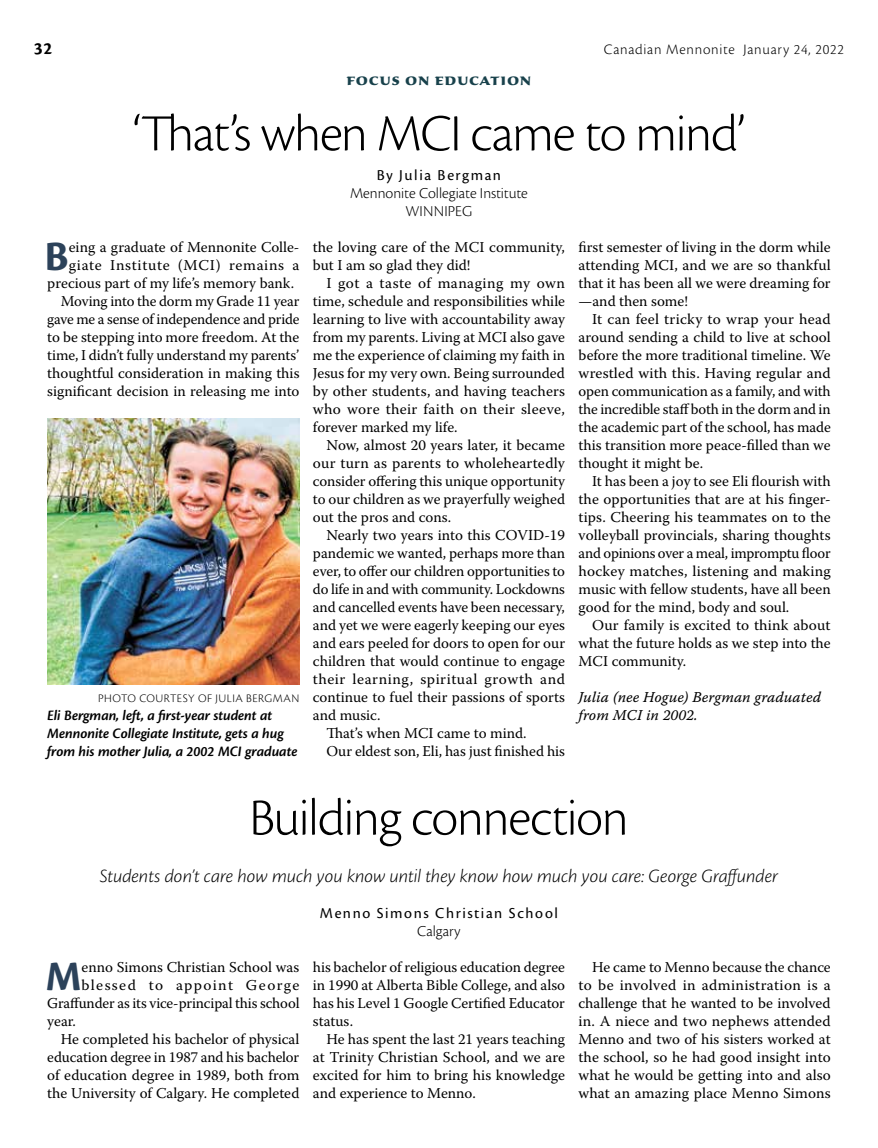
<style>
.page{position:relative;width:878px;height:1148px;background:#fff}
.page>*{position:absolute;margin:0;border:0;box-sizing:border-box;transform-origin:0 0}
.t1{font:300 54px "Cronos Pro";letter-spacing:-.025em;color:#000}
.t2{font:700 43.65px "Cronos Pro";color:#2c425a}
.t3{font:italic 300 19.5px "Cronos Pro";letter-spacing:-.005em;color:#000}
.t4{font:700 18px "Sava Pro";letter-spacing:.035em;color:#18414b}
.t5{font:700 18px "Cronos Pro";color:#000}
.t6{font:300 15.75px/18px "Cronos Pro";letter-spacing:.005em;color:#000;text-align:center}
.t7{font:15.75px "Cronos Pro";letter-spacing:.1em;color:#000}
.t8{font:15px/18px "Warnock Pro";color:#000;text-align:justify}
.t9{font:italic 600 15px/18px "Cronos Pro";letter-spacing:-.005em;color:#000}
.t10{font:15px/18px "Warnock Pro It Capt";color:#000}
.t11{font:15px "Warnock Pro";letter-spacing:.035em;color:#000}
.t12{font:300 15px "Cronos Pro";letter-spacing:.05em;color:#000}
.t13{font:15px "Warnock Pro";letter-spacing:.045em;color:#000}
.t14{font:15px "Warnock Pro";letter-spacing:.085em;color:#000}
.t15{font:300 12px "Cronos Pro";letter-spacing:.04em;color:#000}
</style>
<div class="page">
<img style="left:47px;top:418px;width:252px;height:266px">
<p class="t5" style="left:34px;top:38px;width:20px">32</p>
<p class="t12" style="left:604px;top:41px;width:242px">Canadian Mennonite January 24, 2022</p>
<p class="t4" style="left:346px;top:67px;width:186px">focus on education</p>
<h1 class="t1" style="left:133px;top:102px;width:614px">‘That’s when MCI came to mind’</h1>
<p class="t7" style="left:377px;top:166px;width:126px">By Julia Bergman</p>
<p class="t6" style="left:350px;top:184px;width:179px">Mennonite Collegiate Institute<br>WINNIPEG</p>
<h2 class="t2" style="left:44px;top:231px;width:26px">B</h2>
<p class="t8" style="left:69px;top:238px;width:232px">eing a graduate of Mennonite Colle-</p>
<p class="t8" style="left:313px;top:238px;width:254px">the loving care of the MCI community, but I am so glad they did!</p>
<p class="t8" style="left:313px;top:274px;width:254px;text-indent:14px">I got a taste of managing my own time, schedule and responsibilities while learning to live with accountability away from my parents. Living at MCI also gave me the experience of claiming my faith in Jesus for my very own. Being surrounded by other students, and having teachers who wore their faith on their sleeve, forever marked my life.</p>
<p class="t8" style="left:313px;top:436px;width:254px;text-indent:14px">Now, almost 20 years later, it became our turn as parents to wholeheartedly consider offering this unique opportunity to our children as we prayerfully weighed out the pros and cons.</p>
<p class="t8" style="left:326px;top:526px;width:240px">Nearly two years into this COVID-19</p>
<p class="t8" style="left:313px;top:544px;width:254px">pandemic we wanted, perhaps more than</p>
<p class="t8" style="left:313px;top:562px;width:253px">ever, to offer our children opportunities to</p>
<p class="t8" style="left:313px;top:580px;width:253px">do life in and with community. Lockdowns</p>
<p class="t8" style="left:313px;top:598px;width:253px">and cancelled events have been necessary,</p>
<p class="t8" style="left:313px;top:616px;width:254px">and yet we were eagerly keeping our eyes</p>
<p class="t8" style="left:313px;top:634px;width:254px">and ears peeled for doors to open for our</p>
<p class="t8" style="left:313px;top:652px;width:254px">children that would continue to engage</p>
<p class="t11" style="left:313px;top:670px;width:253px">their learning, spiritual growth and</p>
<p class="t8" style="left:313px;top:688px;width:254px">continue to fuel their passions of sports</p>
<p class="t8" style="left:313px;top:706px;width:69px">and music.</p>
<p class="t8" style="left:326px;top:724px;width:202px">That’s when MCI came to mind.</p>
<p class="t8" style="left:326px;top:742px;width:240px">Our eldest son, Eli, has just finished his</p>
<p class="t8" style="left:578px;top:238px;width:253px">first semester of living in the dorm while attending MCI, and we are so thankful that it has been all we were dreaming for —and then some!</p>
<p class="t8" style="left:578px;top:310px;width:254px;text-indent:14px">It can feel tricky to wrap your head around sending a child to live at school before the more traditional timeline. We wrestled with this. Having regular and open communication as a family, and with the incredible staff both in the dorm and in the academic part of the school, has made this transition more peace-filled than we thought it might be.</p>
<p class="t8" style="left:578px;top:472px;width:254px;text-indent:14px">It has been a joy to see Eli flourish with the opportunities that are at his finger&shy;tips. Cheering his teammates on to the volleyball provincials, sharing thoughts and opinions over a meal, impromptu floor hockey matches, listening and making music with fellow students, have all been good for the mind, body and soul.</p>
<p class="t8" style="left:578px;top:616px;width:254px;text-indent:14px">Our family is excited to think about what the future holds as we step into the MCI community.</p>
<p class="t10" style="left:578px;top:688px;width:244px">Julia (nee Hogue) Bergman graduated from MCI in 2002.</p>
<p class="t13" style="left:69px;top:256px;width:232px">giate Institute (MCI) remains a</p>
<p class="t8" style="left:47px;top:274px;width:248px">precious part of my life’s memory bank.</p>
<p class="t8" style="left:61px;top:292px;width:240px">Moving into the dorm my Grade 11 year</p>
<p class="t8" style="left:47px;top:310px;width:254px">gave me a sense of independence and pride</p>
<p class="t8" style="left:47px;top:328px;width:253px">to be stepping into more freedom. At the</p>
<p class="t8" style="left:47px;top:346px;width:253px">time, I didn’t fully understand my parents’</p>
<p class="t8" style="left:47px;top:364px;width:254px">thoughtful consideration in making this</p>
<p class="t8" style="left:47px;top:382px;width:254px">significant decision in releasing me into</p>
<p class="t15" style="left:98px;top:691px;width:203px">PHOTO COURTESY OF JULIA BERGMAN</p>
<p class="t9" style="left:47px;top:707px;width:252px">Eli Bergman, left, a first-year student at<br>Mennonite Collegiate Institute, gets a hug from his mother Julia, a 2002 MCI graduate</p>
<h1 class="t1" style="left:249px;top:786px;width:381px">Building connection</h1>
<h3 class="t3" style="left:100px;top:865px;width:680px">Students don’t care how much you know until they know how much you care: George Graffunder</h3>
<p class="t7" style="left:320px;top:904px;width:239px">Menno Simons Christian School</p>
<p class="t6" style="left:417px;top:922px;width:45px">Calgary</p>
<h2 class="t2" style="left:46px;top:951px;width:38px">M</h2>
<p class="t8" style="left:82px;top:958px;width:219px">enno Simons Christian School was</p>
<p class="t8" style="left:313px;top:958px;width:254px">his bachelor of religious education degree in 1990 at Alberta Bible College, and also has his Level 1 Google Certified Educator status.</p>
<p class="t8" style="left:313px;top:1030px;width:254px;text-indent:14px">He has spent the last 21 years teaching at Trinity Christian School, and we are excited for him to bring his knowledge and experience to Menno.</p>
<p class="t8" style="left:578px;top:958px;width:254px;text-indent:14px">He came to Menno because the chance to be involved in administration is a challenge that he wanted to be involved in. A niece and two nephews attended Menno and two of his sisters worked at the school, so he had good insight into what he would be getting into and also what an amazing place Menno Simons</p>
<p class="t14" style="left:82px;top:976px;width:219px">blessed to appoint George</p>
<p class="t8" style="left:47px;top:994px;width:254px">Graffunder as its vice-principal this school</p>
<p class="t8" style="left:47px;top:1012px;width:30px">year.</p>
<p class="t8" style="left:61px;top:1030px;width:240px">He completed his bachelor of physical</p>
<p class="t8" style="left:47px;top:1048px;width:253px">education degree in 1987 and his bachelor</p>
<p class="t8" style="left:47px;top:1066px;width:254px">of education degree in 1989, both from</p>
<p class="t8" style="left:47px;top:1084px;width:254px">the University of Calgary. He completed</p>
</div>
